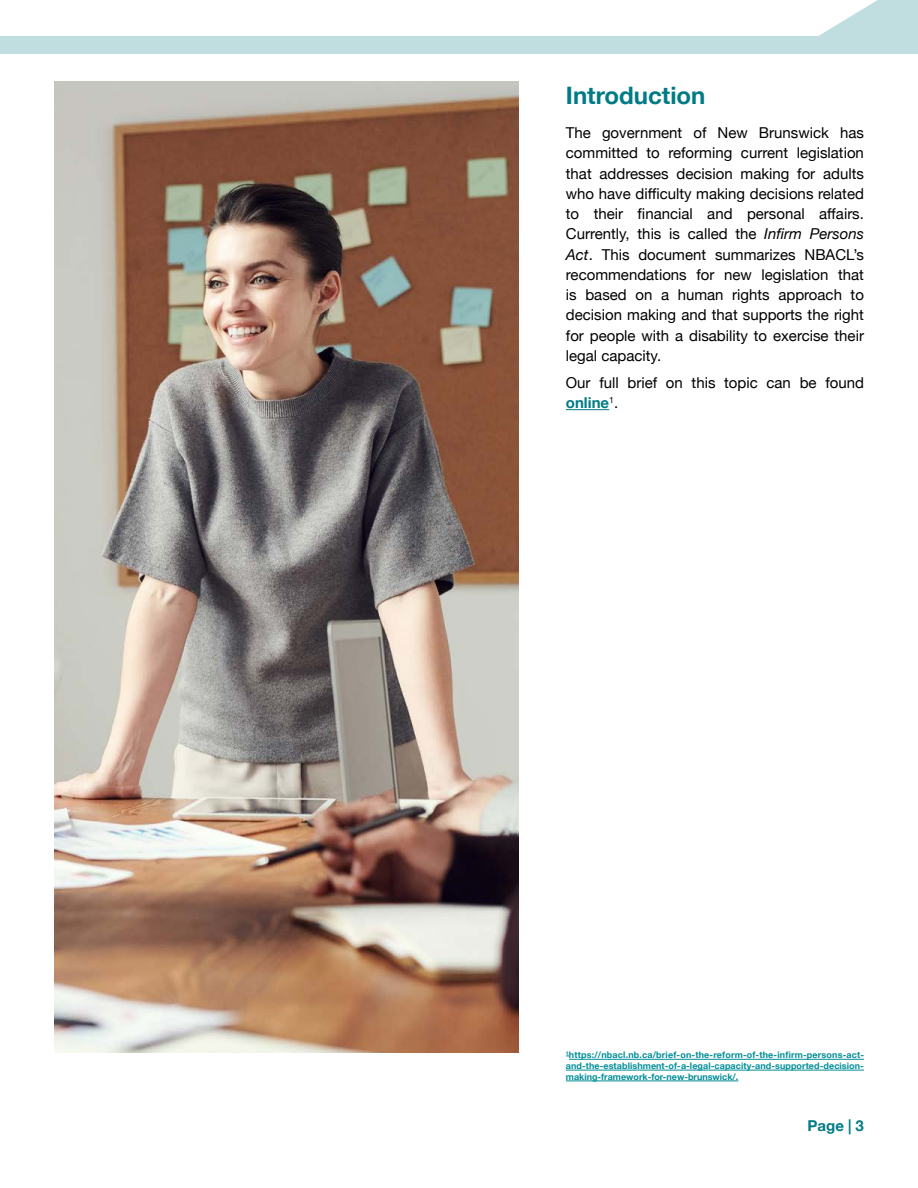
<style>
.page{position:relative;width:918px;height:1188px;background:#fff}
.page>*{position:absolute;margin:0;border:0;box-sizing:border-box;transform-origin:0 0}
.t1{font:700 24px "Helvetica Neue";color:#007b85}
.t2{font:15px/20.2px "Helvetica Neue";color:#000;text-align:justify}
.t3{font:700 15px "Helvetica Neue";color:#007b85}
.t4{font:700 9px/10.8px "Helvetica Neue";color:#008e98;text-align:justify}
.s1{font-style:italic}
.s2{font-weight:700;color:#007b85}
</style>
<div class="page">
<div style="left:0;top:36px;width:918px;height:18px;background:#c0dee0"></div>
<svg style="left:819px;top:0;width:99px;height:36px"></svg>
<hr style="left:566px;top:409px;width:43px;height:1px;background:#007b85">
<img style="left:54px;top:81px;width:464px;height:972px">
<hr style="left:569px;top:1059px;width:295px;height:1px;background:#008e98">
<hr style="left:566px;top:1070px;width:298px;height:1px;background:#008e98">
<hr style="left:566px;top:1081px;width:172px;height:1px;background:#008e98">
<h1 class="t1" style="left:566px;top:77px;width:141px">Introduction</h1>
<p class="t2" style="left:566px;top:124px;width:300px">The government of New Brunswick has committed to reforming current legislation that addresses decision making for adults who have difficulty making decisions related to their financial and personal affairs.<br>Currently, this is called the <span class="s1">Infirm Persons Act</span>. This document summarizes NBACL’s recommendations for new legislation that is based on a human rights approach to decision making and that supports the right for people with a disability to exercise their legal capacity.</p>
<p class="t2" style="left:566px;top:373px;width:300px">Our full brief on this topic can be found <span class="s2">online</span><sup>1</sup>.</p>
<p class="t4" style="left:566px;top:1050px;width:300px"><sup>1</sup>https://nbacl.nb.ca/brief-on-the-reform-of-the-infirm-persons-act&shy;and-the-establishment-of-a-legal-capacity-and-supported-decision&shy;making-framework-for-new-brunswick/.</p>
<p class="t3" style="left:808px;top:1114px;width:58px">Page | 3</p>
</div>
